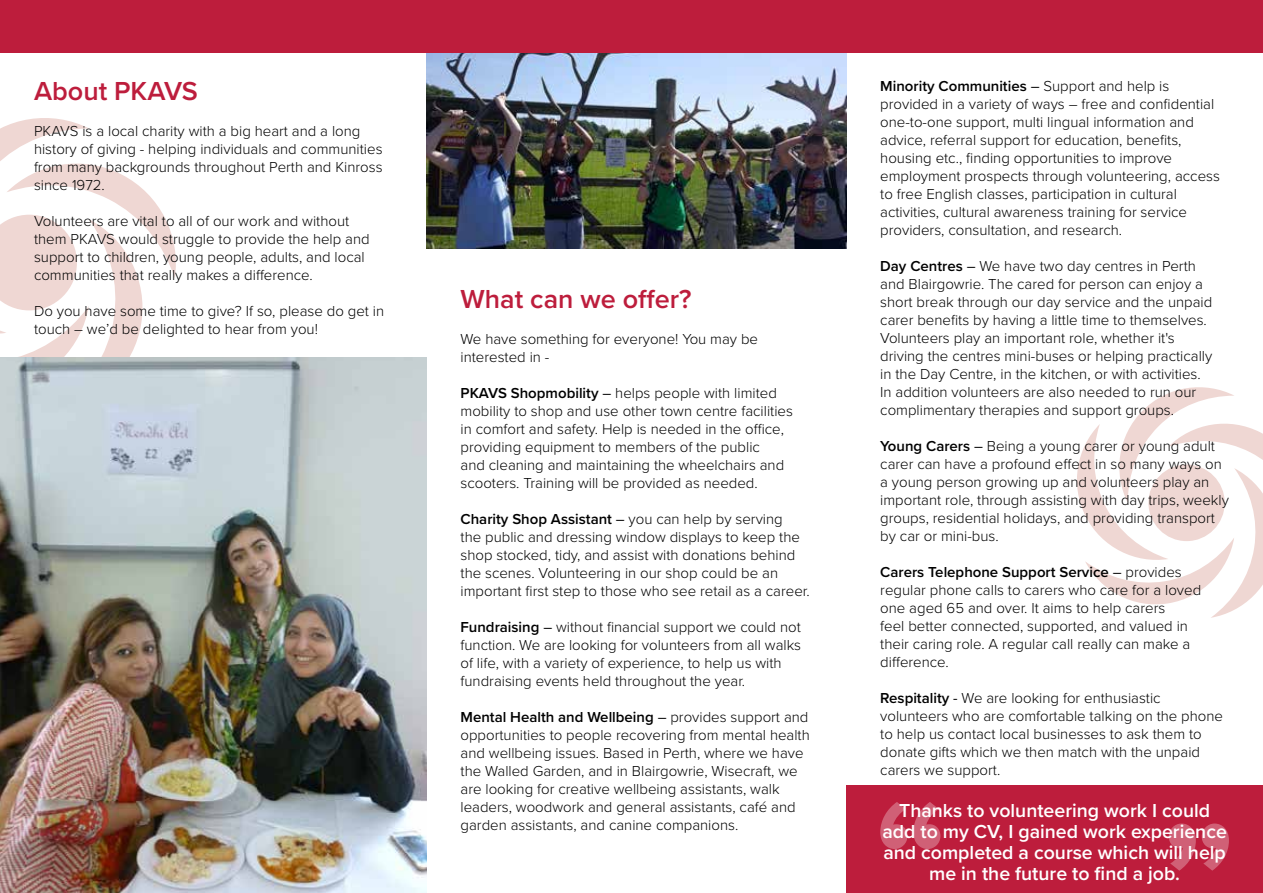
<style>
.page{position:relative;width:1263px;height:893px;background:#fff}
.page>*{position:absolute;margin:0;border:0;box-sizing:border-box;transform-origin:0 0}
.t1{font:600 27px "Proxima Nova";color:#bd1d3c}
.t2{font:600 19.5px/21px "Proxima Nova";color:#fff;text-align:center}
.t3{font:300 15px/18px "Proxima Nova";color:#000}
.s1{font-weight:600}
.s2{font-weight:400}
</style>
<div class="page">
<img style="left:426px;top:53px;width:420px;height:196px">
<svg style="left:0;top:118px;width:181px;height:240px"></svg>
<svg style="left:1077px;top:387px;width:186px;height:231px"></svg>
<div style="left:0;top:0;width:1263px;height:53px;background:#bd1d3c"></div>
<div style="left:846px;top:785px;width:417px;height:108px;background:#bd1d3c"></div>
<svg style="left:880px;top:802px;width:60px;height:47px"></svg>
<svg style="left:1169px;top:823px;width:60px;height:48px"></svg>
<img style="left:0;top:358px;width:426px;height:535px">
<h1 class="t1" style="left:34px;top:71px;width:165px">About PKAVS</h1>
<p class="t3" style="left:34px;top:121px;width:350px">PKAVS is a local charity with a big heart and a long history of giving - helping individuals and communities from many backgrounds throughout Perth and Kinross since 1972.</p>
<p class="t3" style="left:34px;top:211px;width:337px">Volunteers are vital to all of our work and without them PKAVS would struggle to provide the help and support to children, young people, adults, and local communities that really makes a difference.</p>
<p class="t3" style="left:34px;top:301px;width:352px">Do you have some time to give? If so, please do get in touch – we’d be delighted to hear from you!</p>
<h1 class="t1" style="left:460px;top:278px;width:233px">What can we offer?</h1>
<p class="t3" style="left:460px;top:329px;width:299px">We have something for everyone! You may be interested in -</p>
<p class="t3" style="left:460px;top:383px;width:334px"><span class="s1">PKAVS Shopmobility</span> <span class="s2">–</span> helps people with limited mobility to shop and use other town centre facilities in comfort and safety. Help is needed in the office, providing equipment to members of the public<br>and cleaning and maintaining the wheelchairs and scooters. Training will be provided as needed.</p>
<p class="t3" style="left:460px;top:509px;width:351px"><span class="s1">Charity Shop Assistant</span> <span class="s2">–</span> you can help by serving<br>the public and dressing window displays to keep the shop stocked, tidy, and assist with donations behind the scenes. Volunteering in our shop could be an important first step to those who see retail as a career.</p>
<p class="t3" style="left:460px;top:617px;width:342px"><span class="s1">Fundraising</span> <span class="s2">–</span> without financial support we could not function. We are looking for volunteers from all walks of life, with a variety of experience, to help us with fundraising events held throughout the year.</p>
<p class="t3" style="left:460px;top:707px;width:351px"><span class="s1">Mental Health and Wellbeing</span> <span class="s2">–</span> provides support and opportunities to people recovering from mental health and wellbeing issues. Based in Perth, where we have the Walled Garden, and in Blairgowrie, Wisecraft, we are looking for creative wellbeing assistants, walk leaders, woodwork and general assistants, café and garden assistants, and canine companions.</p>
<p class="t3" style="left:880px;top:76px;width:341px"><span class="s1">Minority Communities</span> <span class="s2">–</span> Support and help is provided in a variety of ways – free and confidential one-to-one support, multi lingual information and advice, referral support for education, benefits, housing etc., finding opportunities to improve employment prospects through volunteering, access to free English classes, participation in cultural activities, cultural awareness training for service providers, consultation, and research.</p>
<p class="t3" style="left:880px;top:256px;width:334px"><span class="s1">Day Centres</span> <span class="s2">–</span> We have two day centres in Perth and Blairgowrie. The cared for person can enjoy a short break through our day service and the unpaid carer benefits by having a little time to themselves.<br>Volunteers play an important role, whether it's driving the centres mini-buses or helping practically in the Day Centre, in the kitchen, or with activities.<br>In addition volunteers are also needed to run our complimentary therapies and support groups.</p>
<p class="t3" style="left:880px;top:436px;width:350px"><span class="s1">Young Carers</span> <span class="s2">–</span> Being a young carer or young adult carer can have a profound effect in so many ways on a young person growing up and volunteers play an important role, through assisting with day trips, weekly groups, residential holidays, and providing transport by car or mini-bus.</p>
<p class="t3" style="left:880px;top:562px;width:322px"><span class="s1">Carers Telephone Support Service</span> <span class="s2">–</span> provides regular phone calls to carers who care for a loved one aged 65 and over. It aims to help carers<br>feel better connected, supported, and valued in their caring role. A regular call really can make a difference.</p>
<p class="t3" style="left:880px;top:688px;width:344px"><span class="s1">Respitality</span> <span class="s2">-</span> We are looking for enthusiastic volunteers who are comfortable talking on the phone to help us contact local businesses to ask them to donate gifts which we then match with the unpaid carers we support.</p>
<h2 class="t2" style="left:882px;top:800px;width:346px">Thanks to volunteering work I could add to my CV, I gained work experience and completed a course which will help me in the future to find a job.</h2>
</div>
